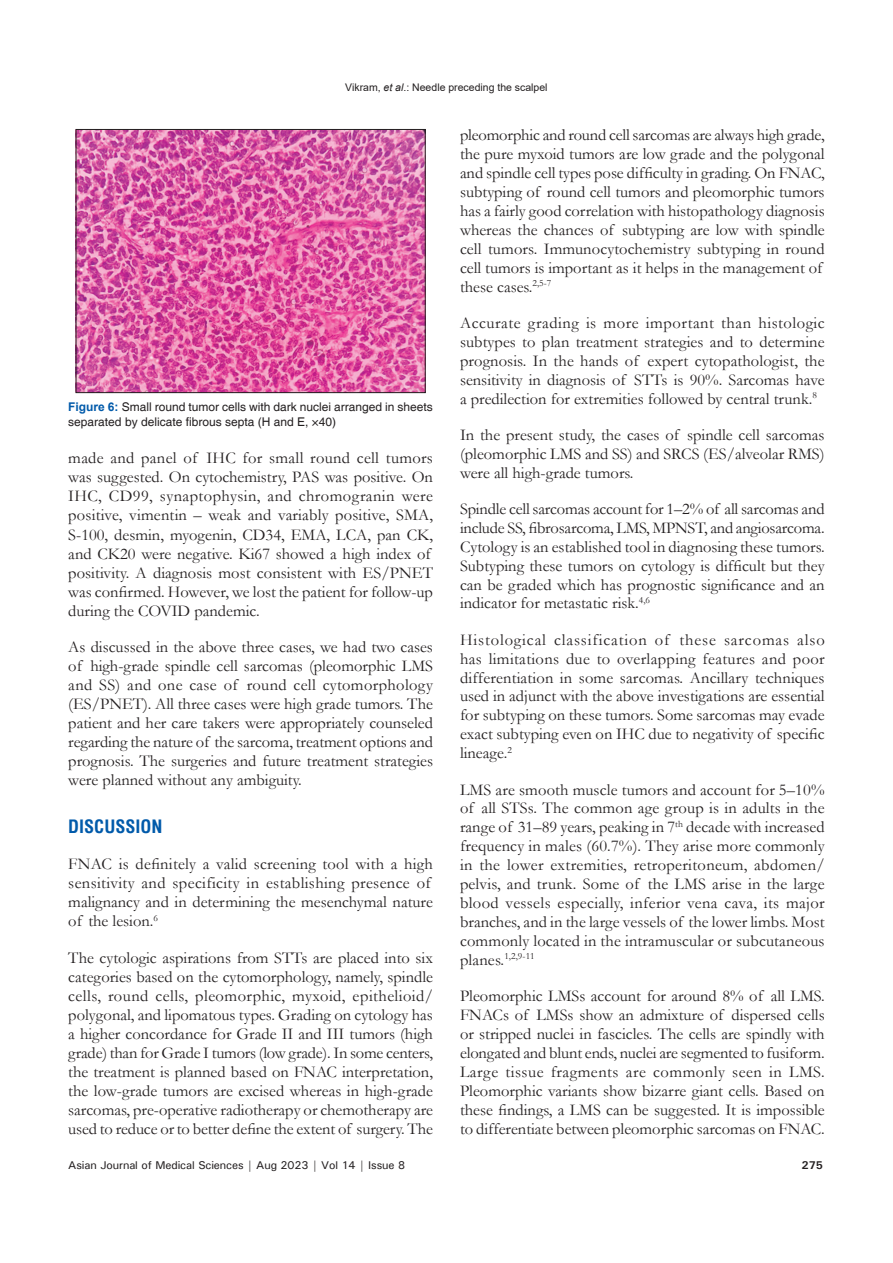
<style>
.page{position:relative;width:893px;height:1263px;background:#fff}
.page>*{position:absolute;margin:0;border:0;box-sizing:border-box;transform-origin:0 0}
.t1{font:700 condensed 18px "Helvetica";color:#015aaa}
.TX{font:16.5px/18.9px "Garamond";color:#231f20;text-align:justify}
.FGC{font:12px/15px "Helvetica";color:#231f20}
.t2{font:500 11.25px "Univers";letter-spacing:-.01em;color:#231f20}
.t3{font:700 11.25px "Univers";color:#231f20}
.t4{font:10.5px "Arial";color:#231f20}
.TX-2{font:9.6px "Garamond";color:#231f20}
.s1{font-style:italic}
.s2{font-weight:700;color:#015aaa}
.s3{font-size:16.5px}
</style>
<div class="page">
<img style="left:78px;top:131px;width:345px;height:260px">
<div style="left:76px;top:129px;width:349px;height:264px;border:1px solid #231f20"></div>
<p class="t4" style="left:345px;top:80px;width:204px">Vikram, <span class="s1">et al</span>.: Needle preceding the scalpel</p>
<p class="FGC" style="left:68px;top:399px;width:366px"><span class="s2">Figure 6:</span> Small round tumor cells with dark nuclei arranged in sheets separated by delicate fibrous septa (H and E, ×40)</p>
<p class="TX" style="left:68px;top:448px;width:366px;text-align:left">made and panel of IHC for small round cell tumors was suggested. On cytochemistry, PAS was positive. On IHC, CD99, synaptophysin, and chromogranin were positive, vimentin – weak and variably positive, SMA, S-100, desmin, myogenin, CD34, EMA, LCA, pan CK, and CK20 were negative. Ki67 showed a high index of positivity. A diagnosis most consistent with ES/PNET was confirmed. However, we lost the patient for follow-up during the COVID pandemic.</p>
<p class="TX" style="left:68px;top:637px;width:366px">As discussed in the above three cases, we had two cases of high-grade spindle cell sarcomas (pleomorphic LMS and SS) and one case of round cell cytomorphology (ES/PNET). All three cases were high grade tumors. The patient and her care takers were appropriately counseled regarding the nature of the sarcoma, treatment options and prognosis. The surgeries and future treatment strategies were planned without any ambiguity.</p>
<h1 class="t1" style="left:68px;top:814px;width:96px">DISCUSSION</h1>
<p class="TX" style="left:68px;top:854px;width:366px;text-align:left">FNAC is definitely a valid screening tool with a high sensitivity and specificity in establishing presence of malignancy and in determining the mesenchymal nature of the lesion.<sup>6</sup></p>
<p class="TX" style="left:68px;top:947px;width:366px">The cytologic aspirations from STTs are placed into six categories based on the cytomorphology, namely, spindle cells, round cells, pleomorphic, myxoid, epithelioid/ polygonal, and lipomatous types. Grading on cytology has a higher concordance for Grade II and III tumors (high grade) than for Grade I tumors (low grade). In some centers, the treatment is planned based on FNAC interpretation, the low-grade tumors are excised whereas in high-grade sarcomas, pre-operative radiotherapy or chemotherapy are used to reduce or to better define the extent of surgery. The</p>
<p class="TX" style="left:460px;top:125px;width:366px;text-align:left">pleomorphic and round cell sarcomas are always high grade, the pure myxoid tumors are low grade and the polygonal and spindle cell types pose difficulty in grading. On FNAC, subtyping of round cell tumors and pleomorphic tumors has a fairly good correlation with histopathology diagnosis whereas the chances of subtyping are low with spindle cell tumors. Immunocytochemistry subtyping in round cell tumors is important as it helps in the management of these cases.<sup>2,5-7</sup></p>
<p class="TX" style="left:460px;top:313px;width:366px">Accurate grading is more important than histologic subtypes to plan treatment strategies and to determine prognosis. In the hands of expert cytopathologist, the sensitivity in diagnosis of STTs is 90%. Sarcomas have a predilection for extremities followed by central trunk.<sup>8</sup></p>
<p class="TX" style="left:460px;top:425px;width:366px">In the present study, the cases of spindle cell sarcomas (pleomorphic LMS and SS) and SRCS (ES/alveolar RMS) were all high-grade tumors.</p>
<p class="TX" style="left:460px;top:499px;width:366px">Spindle cell sarcomas account for 1–2% of all sarcomas and include SS, fibrosarcoma, LMS, MPNST, and angiosarcoma.<br>Cytology is an established tool in diagnosing these tumors.<br>Subtyping these tumors on cytology is difficult but they can be graded which has prognostic significance and an indicator for metastatic risk.<sup>4,6</sup></p>
<p class="TX" style="left:460px;top:630px;width:366px">Histological classification of these sarcomas also has limitations due to overlapping features and poor differentiation in some sarcomas. Ancillary techniques used in adjunct with the above investigations are essential for subtyping on these tumors. Some sarcomas may evade exact subtyping even on IHC due to negativity of specific lineage.<sup>2</sup></p>
<p class="TX" style="left:460px;top:779px;width:366px">LMS are smooth muscle tumors and account for 5–10% of all STSs. The common age group is in adults in the range of 31–89 years, peaking in 7<sup>th</sup> decade with increased frequency in males (60.7%). They arise more commonly in the lower extremities, retroperitoneum, abdomen/ pelvis, and trunk. Some of the LMS arise in the large blood vessels especially, inferior vena cava, its major branches, and in the large vessels of the lower limbs. Most commonly located in the intramuscular or subcutaneous</p>
<p class="TX-2" style="left:460px;top:950px;width:76px"><span class="s3">planes.</span>1,2,9-11</p>
<p class="TX" style="left:460px;top:986px;width:366px">Pleomorphic LMSs account for around 8% of all LMS.<br>FNACs of LMSs show an admixture of dispersed cells or stripped nuclei in fascicles. The cells are spindly with elongated and blunt ends, nuclei are segmented to fusiform.<br>Large tissue fragments are commonly seen in LMS.<br>Pleomorphic variants show bizarre giant cells. Based on these findings, a LMS can be suggested. It is impossible to differentiate between pleomorphic sarcomas on FNAC.</p>
<p class="t2" style="left:68px;top:1157px;width:338px">Asian Journal of Medical Sciences | Aug 2023 | Vol 14 | Issue 8</p>
<p class="t3" style="left:802px;top:1158px;width:23px">275</p>
</div>
